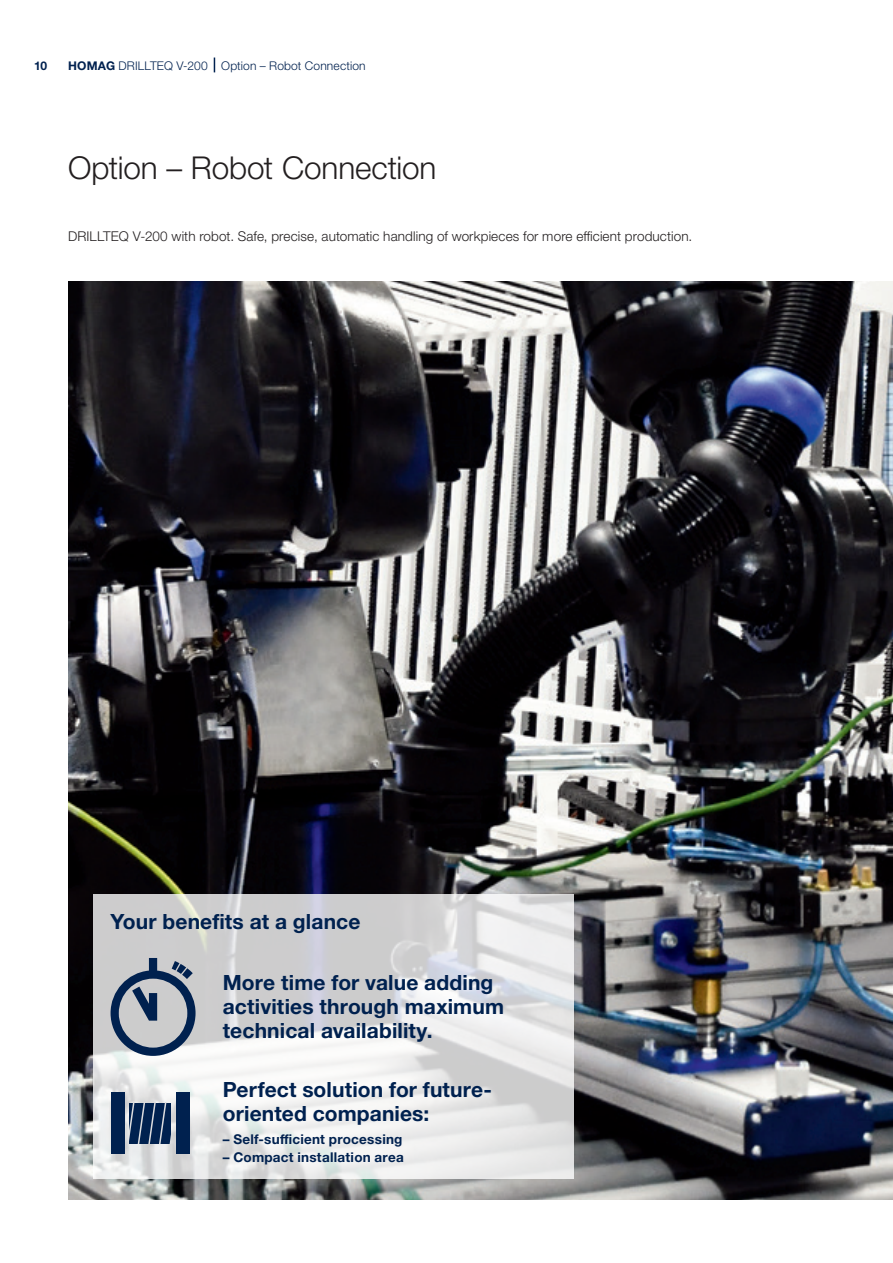
<style>
.page{position:relative;width:893px;height:1263px;background:#fff}
.page>*{position:absolute;margin:0;border:0;box-sizing:border-box;transform-origin:0 0}
._01_Headline_21pt_25{font:300 31.5px "Helvetica Neue LTW1 G";letter-spacing:-.005em;color:#231f20}
._13_Highlight_Head_1{font:700 21px/24px "Helvetica Neue LTW1 G";letter-spacing:.005em;color:#00214f}
._03_Copy_9pt_light_A{font:300 13.5px "Helvetica Neue LTW1 G";letter-spacing:.01em;color:#231f20}
._13_Highlight_9_11_5{font:700 13.5px "Helvetica Neue LTW1 G";letter-spacing:.02em;color:#00214f}
.Musterseiten_Rubrike{font:300 12px "Helvetica Neue LTW1 G";letter-spacing:.015em;color:#00214f}
.t1{font:700 12px "Helvetica Neue LTW1 G";color:#00214f}
.s1{font-weight:700}
</style>
<div class="page">
<img style="left:68px;top:281px;width:825px;height:918px">
<svg style="left:214px;top:58px;width:1px;height:14px"></svg>
<svg style="left:94px;top:894px;width:480px;height:285px"></svg>
<svg style="left:111px;top:958px;width:85px;height:98px;background:#8c96a5"></svg>
<svg style="left:130px;top:1103px;width:41px;height:41px;background:#1e3a62"></svg>
<div style="left:111px;top:1093px;width:13px;height:61px;background:#00214f"></div>
<div style="left:176px;top:1093px;width:14px;height:61px;background:#00214f"></div>
<p class="t1" style="left:34px;top:58px;width:15px">10</p>
<p class="Musterseiten_Rubrike" style="left:68px;top:58px;width:299px"><span class="s1">HOMAG</span> DRILLTEQ V-200 Option – Robot Connection</p>
<p class="_01_Headline_21pt_25" style="left:68px;top:149px;width:370px">Option – Robot Connection</p>
<p class="_03_Copy_9pt_light_A" style="left:68px;top:228px;width:626px">DRILLTEQ V-200 with robot. Safe, precise, automatic handling of workpieces for more efficient production.</p>
<p class="_13_Highlight_Head_1" style="left:111px;top:910px;width:251px">Your benefits at a glance</p>
<p class="_13_Highlight_Head_1" style="left:223px;top:971px;width:283px">More time for value adding activities through maximum technical availability.</p>
<p class="_13_Highlight_Head_1" style="left:223px;top:1077px;width:271px">Perfect solution for future&shy;oriented companies:</p>
<p class="_13_Highlight_9_11_5" style="left:223px;top:1131px;width:181px">– Self-sufficient processing</p>
<p class="_13_Highlight_9_11_5" style="left:223px;top:1148px;width:182px">– Compact installation area</p>
</div>
